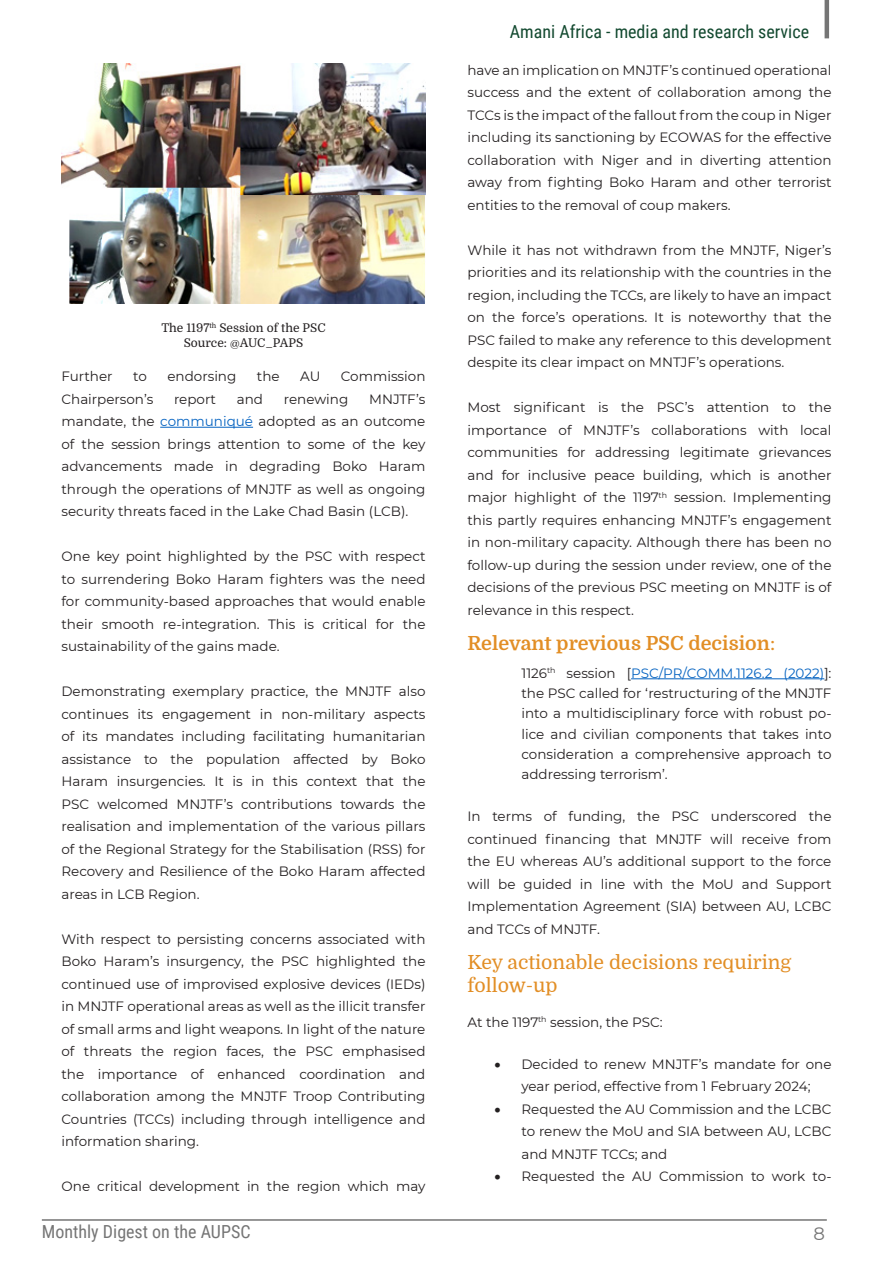
<style>
.page{position:relative;width:893px;height:1263px;background:#fff}
.page>*{position:absolute;margin:0;border:0;box-sizing:border-box;transform-origin:0 0}
.Sub_headline{font:19.5px/23.4px "Domine";color:#e28e25}
.Sub_headline-2{font:700 19.5px "Domine";color:#e28e25}
.t1{font:18px "Roboto Condensed";color:#12492f}
.t2{font:18px "Roboto Condensed";color:#757575}
.t3{font:18px "Montserrat";color:#757575}
.BODY_Amania_Africa{font:13.5px/22.5px "Montserrat";color:#231f20;text-align:justify}
.Amani_graphics_title{font:12px "Domine";color:#231f20}
.s1{color:#0563c1}
.s2{font-weight:400}
</style>
<div class="page">
<hr style="left:825px;top:0;width:4px;height:38px;background:#757575">
<hr style="left:42px;top:1219px;width:785px;height:2px;background:#757575">
<hr style="left:160px;top:427px;width:93px;height:1px;background:#0563c1">
<hr style="left:631px;top:678px;width:193px;height:1px;background:#0563c1">
<img style="left:62px;top:63px;width:363px;height:241px">
<p class="Amani_graphics_title" style="left:161px;top:321px;width:166px">The 1197<sup>th</sup> Session of the PSC</p>
<p class="Amani_graphics_title" style="left:184px;top:336px;width:121px">Source: @AUC_PAPS</p>
<p class="BODY_Amania_Africa" style="left:62px;top:365px;width:53px">Further</p>
<p class="BODY_Amania_Africa" style="left:133px;top:365px;width:15px">to</p>
<p class="BODY_Amania_Africa" style="left:167px;top:365px;width:70px">endorsing</p>
<p class="BODY_Amania_Africa" style="left:257px;top:365px;width:24px">the</p>
<p class="BODY_Amania_Africa" style="left:300px;top:365px;width:22px">AU</p>
<p class="BODY_Amania_Africa" style="left:341px;top:365px;width:86px">Commission</p>
<p class="BODY_Amania_Africa" style="left:62px;top:387px;width:93px">Chairperson’s</p>
<p class="BODY_Amania_Africa" style="left:174px;top:387px;width:44px">report</p>
<p class="BODY_Amania_Africa" style="left:237px;top:387px;width:28px">and</p>
<p class="BODY_Amania_Africa" style="left:284px;top:387px;width:66px">renewing</p>
<p class="BODY_Amania_Africa" style="left:62px;top:387px;width:365px;text-indent:308px">MNJTF’s mandate, the <span class="s1">communiqué</span> adopted as an outcome of the session brings attention to some of the key advancements made in degrading Boko Haram through the operations of MNJTF as well as ongoing security threats faced in the Lake Chad Basin (LCB).</p>
<p class="BODY_Amania_Africa" style="left:62px;top:545px;width:365px">One key point highlighted by the PSC with respect to surrendering Boko Haram fighters was the need for community-based approaches that would enable their smooth re-integration. This is critical for the sustainability of the gains made.</p>
<p class="BODY_Amania_Africa" style="left:62px;top:680px;width:365px">Demonstrating exemplary practice, the MNJTF also continues its engagement in non-military aspects of its mandates including facilitating humanitarian assistance to the population affected by Boko Haram insurgencies. It is in this context that the PSC welcomed MNJTF’s contributions towards the realisation and implementation of the various pillars of the Regional Strategy for the Stabilisation (RSS) for Recovery and Resilience of the Boko Haram affected areas in LCB Region.</p>
<p class="BODY_Amania_Africa" style="left:62px;top:927px;width:365px">With respect to persisting concerns associated with Boko Haram’s insurgency, the PSC highlighted the continued use of improvised explosive devices (IEDs) in MNJTF operational areas as well as the illicit transfer of small arms and light weapons. In light of the nature of threats the region faces, the PSC emphasised the importance of enhanced coordination and collaboration among the MNJTF Troop Contributing Countries (TCCs) including through intelligence and information sharing.</p>
<p class="BODY_Amania_Africa" style="left:62px;top:1175px;width:365px">One critical development in the region which may</p>
<h2 class="t1" style="left:510px;top:19px;width:301px">Amani Africa - media and research service</h2>
<p class="BODY_Amania_Africa" style="left:467px;top:58px;width:365px">have an implication on MNJTF’s continued operational success and the extent of collaboration among the TCCs is the impact of the fallout from the coup in Niger including its sanctioning by ECOWAS for the effective collaboration with Niger and in diverting attention away from fighting Boko Haram and other terrorist entities to the removal of coup makers.</p>
<p class="BODY_Amania_Africa" style="left:467px;top:238px;width:365px">While it has not withdrawn from the MNJTF, Niger’s priorities and its relationship with the countries in the region, including the TCCs, are likely to have an impact on the force’s operations. It is noteworthy that the PSC failed to make any reference to this development despite its clear impact on MNTJF’s operations.</p>
<p class="BODY_Amania_Africa" style="left:467px;top:396px;width:365px">Most significant is the PSC’s attention to the importance of MNJTF’s collaborations with local communities for addressing legitimate grievances and for inclusive peace building, which is another major highlight of the 1197<sup>th</sup> session. Implementing this partly requires enhancing MNJTF’s engagement in non-military capacity. Although there has been no follow-up during the session under review, one of the decisions of the previous PSC meeting on MNJTF is of relevance in this respect.</p>
<p class="Sub_headline-2" style="left:467px;top:632px;width:309px">Relevant previous PSC decision<span class="s2">:</span></p>
<p class="BODY_Amania_Africa" style="left:521px;top:662px;width:311px;line-height:20.2px">1126<sup>th</sup> session [<span class="s1">PSC/PR/COMM.1126.2 (2022)</span>]: the PSC called for ‘restructuring of the MNJTF into a multidisciplinary force with robust po&shy;lice and civilian components that takes into consideration a comprehensive approach to addressing terrorism’.</p>
<p class="BODY_Amania_Africa" style="left:467px;top:804px;width:365px">In terms of funding, the PSC underscored the continued financing that MNJTF will receive from the EU whereas AU’s additional support to the force will be guided in line with the MoU and Support Implementation Agreement (SIA) between AU, LCBC and TCCs of MNJTF.</p>
<p class="Sub_headline" style="left:467px;top:951px;width:325px">Key actionable decisions requiring follow-up</p>
<p class="BODY_Amania_Africa" style="left:467px;top:1010px;width:197px">At the 1197<sup>th</sup> session, the PSC:</p>
<p class="BODY_Amania_Africa" style="left:494px;top:1052px;width:338px;text-align:center">• Decided to renew MNJTF’s mandate for one year period, effective from 1 February 2024;</p>
<p class="BODY_Amania_Africa" style="left:521px;top:1097px;width:311px;text-indent:-27px">• Requested the AU Commission and the LCBC to renew the MoU and SIA between AU, LCBC and MNJTF TCCs; and</p>
<p class="BODY_Amania_Africa" style="left:494px;top:1165px;width:338px">• Requested the AU Commission to work to-</p>
<h2 class="t2" style="left:42px;top:1219px;width:210px">Monthly Digest on the AUPSC</h2>
<h2 class="t3" style="left:813px;top:1221px;width:13px">8</h2>
</div>
